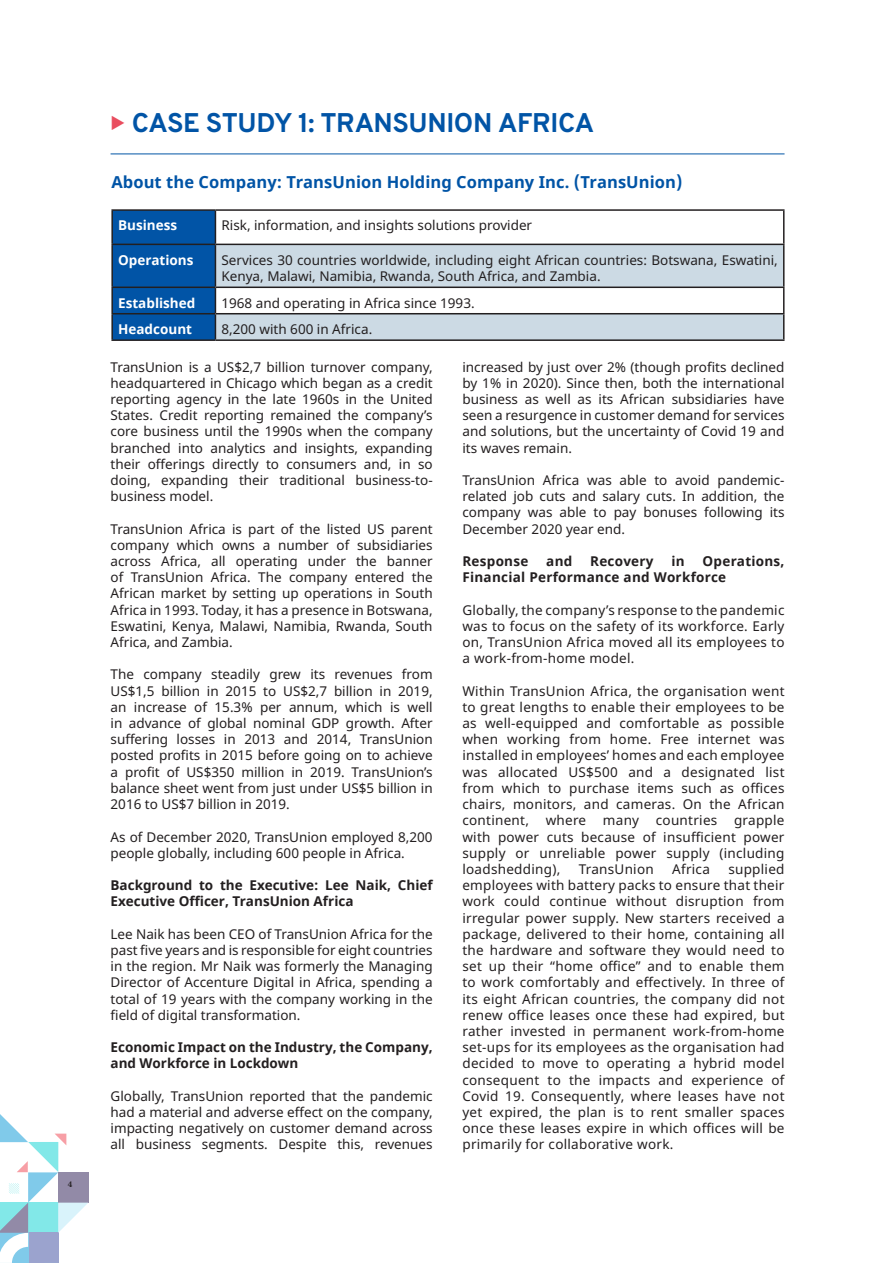
<style>
.page{position:relative;width:893px;height:1263px;background:#fff}
.page>*{position:absolute;margin:0;border:0;box-sizing:border-box;transform-origin:0 0}
.t1{font:27px "Overpass";letter-spacing:-.015em;color:#0154a6}
.t2{font:700 16.5px "Noto Sans";letter-spacing:.005em;color:#0154a6}
.t3{font:13.5px/16.2px "Noto Sans";color:#231f20;text-align:justify}
.t4{font:700 13.5px/16.2px "Noto Sans";color:#231f20}
.t5{font:700 13.5px/16.2px "Noto Sans";letter-spacing:.02em;color:#231f20}
.t6{font:700 13.5px "Noto Sans";color:#fff}
.t7{font:13.5px "Noto Sans";letter-spacing:.02em;color:#231f20}
.t8{font:700 9px "Minion Pro";color:#231f20}
</style>
<div class="page">
<svg style="left:0;top:1114px;width:88px;height:149px"></svg>
<hr style="left:111px;top:154px;width:673px;height:1px;background:#0154a6">
<div style="left:216px;top:245px;width:567px;height:94px;background:#ccdae4"></div>
<div style="left:215px;top:287px;width:569px;height:27px;background:#fff"></div>
<hr style="left:111px;top:209px;width:104px;height:2px;background:#231f20">
<hr style="left:111px;top:211px;width:2px;height:33px;background:#231f20">
<hr style="left:215px;top:209px;width:569px;height:2px;background:#231f20">
<hr style="left:783px;top:211px;width:1px;height:33px;background:#231f20">
<hr style="left:111px;top:244px;width:104px;height:1px;background:#231f20">
<hr style="left:111px;top:245px;width:2px;height:42px;background:#231f20">
<hr style="left:215px;top:244px;width:569px;height:1px;background:#231f20">
<hr style="left:783px;top:245px;width:1px;height:42px;background:#231f20">
<hr style="left:111px;top:287px;width:104px;height:1px;background:#231f20">
<hr style="left:111px;top:288px;width:2px;height:25px;background:#231f20">
<hr style="left:215px;top:287px;width:569px;height:1px;background:#231f20">
<hr style="left:111px;top:313px;width:104px;height:1px;background:#231f20">
<hr style="left:111px;top:314px;width:2px;height:25px;background:#231f20">
<hr style="left:215px;top:313px;width:569px;height:1px;background:#231f20">
<svg style="left:112px;top:210px;width:104px;height:129px;background:#03509d"></svg>
<svg style="left:783px;top:288px;width:1px;height:51px"></svg>
<hr style="left:111px;top:339px;width:104px;height:2px;background:#231f20">
<hr style="left:215px;top:339px;width:569px;height:2px;background:#231f20">
<p class="t8" style="left:68px;top:1178px;width:6px">4</p>
<h1 class="t1" style="left:132px;top:107px;width:464px">CASE STUDY 1: TRANSUNION AFRICA</h1>
<p class="t2" style="left:111px;top:174px;width:573px">About the Company: TransUnion Holding Company Inc. (TransUnion)</p>
<p class="t6" style="left:118px;top:219px;width:61px">Business</p>
<p class="t3" style="left:221px;top:219px;width:312px">Risk, information, and insights solutions provider</p>
<p class="t6" style="left:118px;top:254px;width:77px">Operations</p>
<p class="t3" style="left:221px;top:253px;width:558px">Services 30 countries worldwide, including eight African countries: Botswana, Eswatini,<br>Kenya, Malawi, Namibia, Rwanda, South Africa, and Zambia.</p>
<p class="t6" style="left:118px;top:296px;width:79px">Established</p>
<p class="t3" style="left:221px;top:296px;width:255px">1968 and operating in Africa since 1993.</p>
<p class="t6" style="left:118px;top:323px;width:75px">Headcount</p>
<p class="t3" style="left:221px;top:322px;width:152px">8,200 with 600 in Africa.</p>
<p class="t3" style="left:111px;top:360px;width:324px">TransUnion is a US$2,7 billion turnover company, headquartered in Chicago which began as a credit reporting agency in the late 1960s in the United States. Credit reporting remained the company’s core business until the 1990s when the company branched into analytics and insights, expanding their o昀昀erings directly to consumers and, in so doing, expanding their traditional business-to&shy;business model.</p>
<p class="t3" style="left:111px;top:522px;width:324px">TransUnion Africa is part of the listed US parent company which owns a number of subsidiaries across Africa, all operating under the banner of TransUnion Africa. The company entered the African market by setting up operations in South Africa in 1993. Today, it has a presence in Botswana, Eswatini, Kenya, Malawi, Namibia, Rwanda, South Africa, and Zambia.</p>
<p class="t3" style="left:111px;top:668px;width:324px">The company steadily grew its revenues from US$1,5 billion in 2015 to US$2,7 billion in 2019, an increase of 15.3% per annum, which is well in advance of global nominal GDP growth. After su昀昀ering losses in 2013 and 2014, TransUnion posted pro昀椀ts in 2015 before going on to achieve a pro昀椀t of US$350 million in 2019. TransUnion’s balance sheet went from just under US$5 billion in 2016 to US$7 billion in 2019.</p>
<p class="t3" style="left:111px;top:830px;width:324px">As of December 2020, TransUnion employed 8,200 people globally, including 600 people in Africa.</p>
<p class="t4" style="left:111px;top:878px;width:324px">Background to the Executive: Lee Naik, Chief<br>Executive O昀케cer, TransUnion Africa</p>
<p class="t3" style="left:111px;top:927px;width:324px">Lee Naik has been CEO of TransUnion Africa for the past 昀椀ve years and is responsible for eight countries in the region. Mr Naik was formerly the Managing Director of Accenture Digital in Africa, spending a total of 19 years with the company working in the昀椀eld of digital transformation.</p>
<p class="t4" style="left:111px;top:1040px;width:324px">Economic Impact on the Industry, the Company, and Workforce in Lockdown</p>
<p class="t3" style="left:111px;top:1089px;width:324px">Globally, TransUnion reported that the pandemic had a material and adverse e昀昀ect on the company, impacting negatively on customer demand across all business segments. Despite this, revenues</p>
<p class="t3" style="left:462px;top:359px;width:324px">increased by just over 2% (though pro昀椀ts declined by 1% in 2020). Since then, both the international business as well as its African subsidiaries have seen a resurgence in customer demand for services and solutions, but the uncertainty of Covid 19 and its waves remain.</p>
<p class="t3" style="left:462px;top:473px;width:324px">TransUnion Africa was able to avoid pandemic&shy;related job cuts and salary cuts. In addition, the company was able to pay bonuses following its December 2020 year end.</p>
<p class="t5" style="left:462px;top:554px;width:67px">Response</p>
<p class="t4" style="left:546px;top:554px;width:28px">and</p>
<p class="t5" style="left:590px;top:554px;width:65px">Recovery</p>
<p class="t4" style="left:671px;top:554px;width:15px">in</p>
<p class="t5" style="left:462px;top:554px;width:324px;text-indent:240px">Operations,<br>Financial Performance and Workforce</p>
<p class="t3" style="left:462px;top:603px;width:324px">Globally, the company’s response to the pandemic was to focus on the safety of its workforce. Early on, TransUnion Africa moved all its employees to a work-from-home model.</p>
<p class="t3" style="left:462px;top:684px;width:324px">Within TransUnion Africa, the organisation went to great lengths to enable their employees to be as well-equipped and comfortable as possible when working from home. Free internet was installed in employees’ homes and each employee was allocated US$500 and a designated list from which to purchase items such as o昀케ces chairs, monitors, and cameras. On the African continent, where many countries grapple with power cuts because of insu昀케cient power supply or unreliable power supply (including loadshedding),</p>
<p class="t7" style="left:579px;top:863px;width:77px">TransUnion</p>
<p class="t3" style="left:672px;top:862px;width:39px">Africa</p>
<p class="t3" style="left:462px;top:862px;width:324px;text-indent:266px">supplied employees with battery packs to ensure that their work could continue without disruption from irregular power supply. New starters received a package, delivered to their home, containing all the hardware and software they would need to set up their “home o昀케ce” and to enable them to work comfortably and e昀昀ectively. In three of its eight African countries, the company did not renew o昀케ce leases once these had expired, but rather invested in permanent work-from-home set-ups for its employees as the organisation had decided to move to operating a hybrid model consequent to the impacts and experience of Covid 19. Consequently, where leases have not yet expired, the plan is to rent smaller spaces once these leases expire in which o昀케ces will be primarily for collaborative work.</p>
</div>
